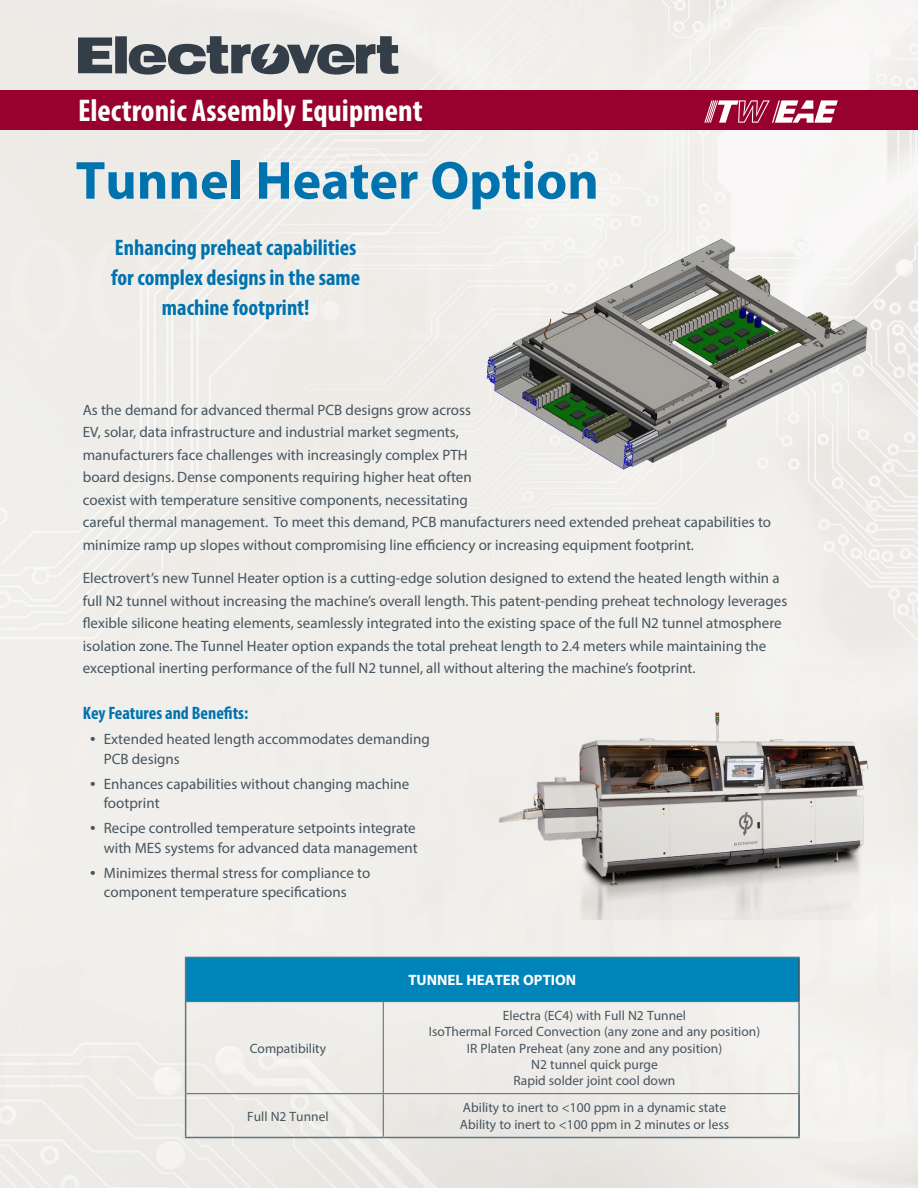
<style>
.page{position:relative;width:918px;height:1188px;background:#fff}
.page>*{position:absolute;margin:0;border:0;box-sizing:border-box;transform-origin:0 0}
.t1{font:700 54px "Myriad Pro";color:#0073ae}
.t2{font:700 condensed 31.5px "Myriad Pro";color:#fff}
.t3{font:700 condensed 22.5px/30px "Myriad Pro";color:#0073ae;text-align:center}
.t4{font:700 condensed 18px "Myriad Pro";color:#0073ae}
.t5{font:15px/22.5px "Myriad Pro";color:#455560}
.t6{font:700 15px "Myriad Pro";color:#fff}
.t7{font:13.5px/16.2px "Myriad Pro";color:#455560;text-align:center}
.s1{font-size:19.5px}
</style>
<div class="page">
<img style="left:474px;top:239px;width:403px;height:248px">
<div style="left:0;top:90px;width:918px;height:40px;background:#98002e"></div>
<svg style="left:704px;top:100px;width:134px;height:23px"></svg>
<svg style="left:78px;top:36px;width:320px;height:39px;background:#868a8e"></svg>
<div style="left:186px;top:957px;width:613px;height:45px;background:#0085bb"></div>
<hr style="left:798px;top:958px;width:2px;height:43px;background:#455560">
<hr style="left:798px;top:1094px;width:2px;height:43px;background:#455560">
<hr style="left:185px;top:957px;width:198px;height:1px;background:#64747f">
<hr style="left:185px;top:958px;width:1px;height:44px;background:#64747f">
<hr style="left:383px;top:957px;width:417px;height:1px;background:#64747f">
<hr style="left:185px;top:1002px;width:1px;height:92px;background:#64747f">
<hr style="left:798px;top:1002px;width:2px;height:91px;background:#64747f">
<hr style="left:185px;top:1094px;width:1px;height:43px;background:#64747f">
<hr style="left:186px;top:1001px;width:197px;height:1px;background:#64747f">
<hr style="left:383px;top:1001px;width:417px;height:1px;background:#64747f">
<hr style="left:383px;top:1002px;width:1px;height:91px;background:#64747f">
<hr style="left:186px;top:1093px;width:197px;height:1px;background:#64747f">
<hr style="left:383px;top:1093px;width:417px;height:1px;background:#64747f">
<hr style="left:383px;top:1094px;width:1px;height:43px;background:#64747f">
<hr style="left:185px;top:1137px;width:198px;height:1px;background:#64747f">
<hr style="left:383px;top:1137px;width:417px;height:1px;background:#64747f">
<img style="left:491px;top:706px;width:386px;height:213px">
<h2 class="t2" style="left:78px;top:91px;width:346px">Electronic Assembly Equipment</h2>
<h1 class="t1" style="left:76px;top:145px;width:525px">Tunnel Heater Option</h1>
<h3 class="t3" style="left:111px;top:232px;width:250px">Enhancing preheat capabilities for complex designs in the same machine footprint!</h3>
<p class="t5" style="left:83px;top:398px;width:690px">As the demand for advanced thermal PCB designs grow across<br>EV, solar, data infrastructure and industrial market segments,<br>manufacturers face challenges with increasingly complex PTH<br>board designs. Dense components requiring higher heat often<br>coexist with temperature sensitive components, necessitating<br>careful thermal management. To meet this demand, PCB manufacturers need extended preheat capabilities to minimize ramp up slopes without compromising line efficiency or increasing equipment footprint.</p>
<p class="t5" style="left:83px;top:567px;width:706px">Electrovert’s new Tunnel Heater option is a cutting-edge solution designed to extend the heated length within a full N2 tunnel without increasing the machine’s overall length. This patent-pending preheat technology leverages flexible silicone heating elements, seamlessly integrated into the existing space of the full N2 tunnel atmosphere isolation zone. The Tunnel Heater option expands the total preheat length to 2.4 meters while maintaining the exceptional inerting performance of the full N2 tunnel, all without altering the machine’s footprint.</p>
<p class="t4" style="left:83px;top:702px;width:167px">Key Features and Benefits:</p>
<p class="t5" style="left:104px;top:729px;width:327px;line-height:19.5px;text-indent:-13px"><span class="s1">•</span> Extended heated length accommodates demanding<br>PCB designs</p>
<p class="t5" style="left:104px;top:774px;width:307px;line-height:19.5px;text-indent:-13px"><span class="s1">•</span> Enhances capabilities without changing machine footprint</p>
<p class="t5" style="left:90px;top:818px;width:329px;line-height:19.5px;text-align:right"><span class="s1">•</span> Recipe controlled temperature setpoints integrate with MES systems for advanced data management</p>
<p class="t5" style="left:104px;top:863px;width:268px;line-height:19.5px;text-indent:-13px"><span class="s1">•</span> Minimizes thermal stress for compliance to component temperature specifications</p>
<p class="t7" style="left:250px;top:1040px;width:78px">Compatibility</p>
<p class="t6" style="left:408px;top:970px;width:169px">TUNNEL HEATER OPTION</p>
<p class="t7" style="left:429px;top:1007px;width:333px">Electra (EC4) with Full N2 Tunnel<br>IsoThermal Forced Convection (any zone and any position)<br>IR Platen Preheat (any zone and any position)<br>N2 tunnel quick purge<br>Rapid solder joint cool down</p>
<p class="t7" style="left:247px;top:1108px;width:83px">Full N2 Tunnel</p>
<p class="t7" style="left:460px;top:1100px;width:271px;text-align:left">Ability to inert to &lt;100 ppm in a dynamic state<br>Ability to inert to &lt;100 ppm in 2 minutes or less</p>
</div>
